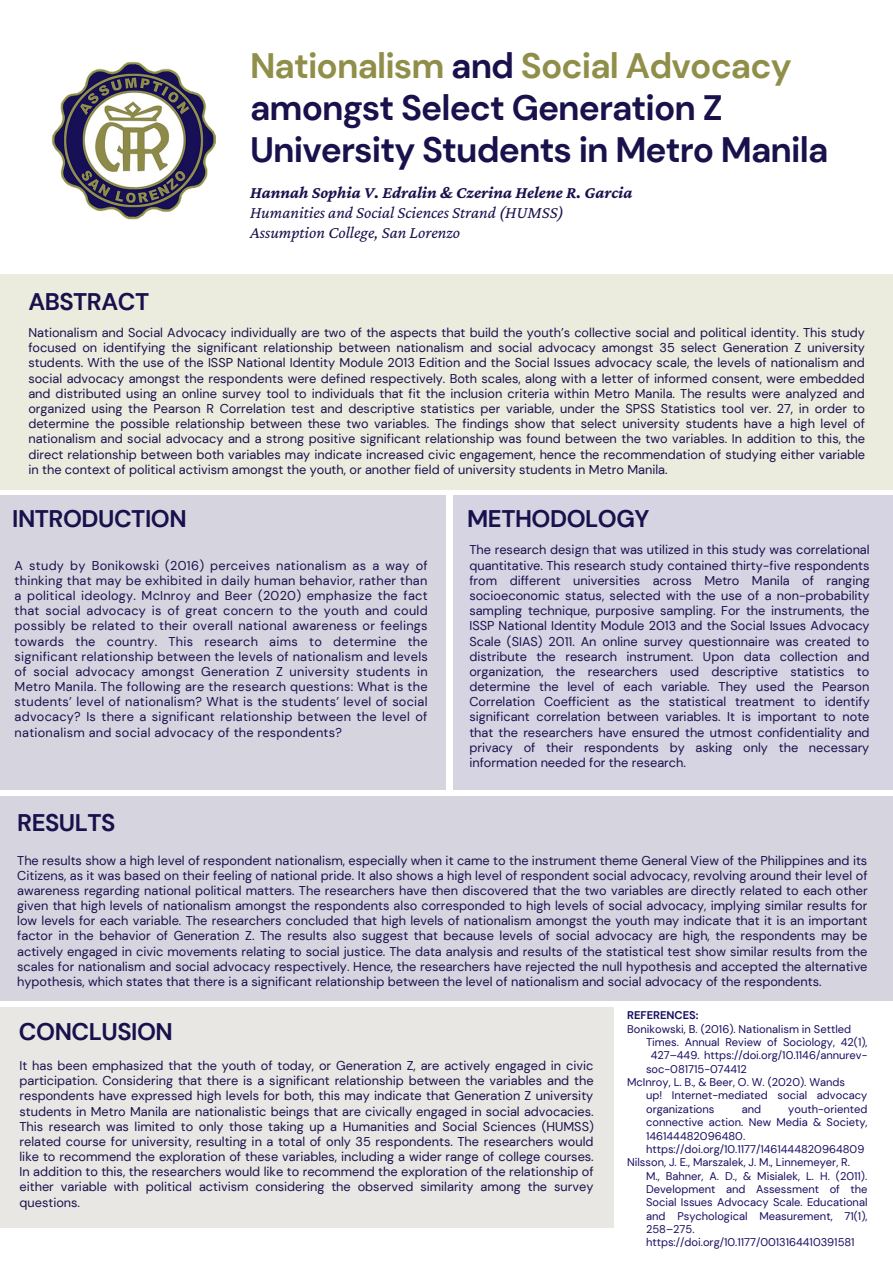
<style>
.page{position:relative;width:893px;height:1263px;background:#fff}
.page>*{position:absolute;margin:0;border:0;box-sizing:border-box;transform-origin:0 0}
.t1{font:700 35.25px/42.2px "DM Sans";letter-spacing:-.025em;color:#18114c}
.t2{font:700 24px "DM Sans";letter-spacing:-.02em;color:#18114c}
.t3{font:italic 17.1px "Crimson Pro";color:#18114c}
.t4{font:italic 700 17.1px "Crimson Pro";color:#18114c}
.t5{font:12.75px/15.2px "DM Sans";color:#18114c;text-align:justify}
.t6{font:11.18px/13.4px "DM Sans";color:#170e60}
.t7{font:700 11.18px "DM Sans";color:#170e60}
.s1{color:#908f49}
</style>
<div class="page">
<img style="left:51px;top:61px;width:165px;height:159px">
<div style="left:0;top:495px;width:446px;height:294px;background:#d6d5df"></div>
<div style="left:0;top:796px;width:893px;height:204px;background:#d6d5df"></div>
<div style="left:453px;top:495px;width:440px;height:294px;background:#d6d4e2"></div>
<div style="left:0;top:1007px;width:613px;height:220px;background:#e8e7e3"></div>
<div style="left:0;top:274px;width:893px;height:216px;background:#ebebde"></div>
<p class="t1" style="left:250px;top:44px;width:580px"><span class="s1">Nationalism</span> and <span class="s1">Social Advocacy </span>amongst Select Generation Z<br>University Students in Metro Manila</p>
<p class="t4" style="left:250px;top:182px;width:384px">Hannah Sophia V. Edralin &amp; Czerina Helene R. Garcia</p>
<p class="t3" style="left:250px;top:202px;width:315px">Humanities and Social Sciences Strand (HUMSS)</p>
<p class="t3" style="left:250px;top:223px;width:212px">Assumption College, San Lorenzo</p>
<p class="t2" style="left:28px;top:287px;width:122px">ABSTRACT</p>
<p class="t5" style="left:28px;top:325px;width:838px">Nationalism and Social Advocacy individually are two of the aspects that build the youth’s collective social and political identity. This study focused on identifying the significant relationship between nationalism and social advocacy amongst 35 select Generation Z university students. With the use of the ISSP National Identity Module 2013 Edition and the Social Issues advocacy scale, the levels of nationalism and social advocacy amongst the respondents were defined respectively. Both scales, along with a letter of informed consent, were embedded and distributed using an online survey tool to individuals that fit the inclusion criteria within Metro Manila. The results were analyzed and organized using the Pearson R Correlation test and descriptive statistics per variable, under the SPSS Statistics tool ver. 27, in order to determine the possible relationship between these two variables. The findings show that select university students have a high level of nationalism and social advocacy and a strong positive significant relationship was found between the two variables. In addition to this, the direct relationship between both variables may indicate increased civic engagement, hence the recommendation of studying either variable in the context of political activism amongst the youth, or another field of university students in Metro Manila.</p>
<p class="t2" style="left:12px;top:503px;width:176px">INTRODUCTION</p>
<p class="t5" style="left:15px;top:557px;width:415px">A study by Bonikowski (2016) perceives nationalism as a way of thinking that may be exhibited in daily human behavior, rather than a political ideology. McInroy and Beer (2020) emphasize the fact that social advocacy is of great concern to the youth and could possibly be related to their overall national awareness or feelings towards the country. This research aims to determine the significant relationship between the levels of nationalism and levels of social advocacy amongst Generation Z university students in Metro Manila. The following are the research questions: What is the students’ level of nationalism? What is the students’ level of social advocacy? Is there a significant relationship between the level of nationalism and social advocacy of the respondents?</p>
<p class="t2" style="left:17px;top:807px;width:100px">RESULTS</p>
<p class="t2" style="left:467px;top:503px;width:184px">METHODOLOGY</p>
<p class="t5" style="left:469px;top:542px;width:402px">The research design that was utilized in this study was correlational quantitative. This research study contained thirty-five respondents from different universities across Metro Manila of ranging socioeconomic status, selected with the use of a non-probability sampling technique, purposive sampling. For the instruments, the ISSP National Identity Module 2013 and the Social Issues Advocacy Scale (SIAS) 2011. An online survey questionnaire was created to distribute the research instrument. Upon data collection and organization, the researchers used descriptive statistics to determine the level of each variable. They used the Pearson Correlation Coefficient as the statistical treatment to identify significant correlation between variables. It is important to note that the researchers have ensured the utmost confidentiality and privacy of their respondents by asking only the necessary information needed for the research.</p>
<p class="t5" style="left:17px;top:852px;width:852px">The results show a high level of respondent nationalism, especially when it came to the instrument theme General View of the Philippines and its Citizens, as it was based on their feeling of national pride. It also shows a high level of respondent social advocacy, revolving around their level of awareness regarding national political matters. The researchers have then discovered that the two variables are directly related to each other given that high levels of nationalism amongst the respondents also corresponded to high levels of social advocacy, implying similar results for low levels for each variable. The researchers concluded that high levels of nationalism amongst the youth may indicate that it is an important factor in the behavior of Generation Z. The results also suggest that because levels of social advocacy are high, the respondents may be actively engaged in civic movements relating to social justice. The data analysis and results of the statistical test show similar results from the scales for nationalism and social advocacy respectively. Hence, the researchers have rejected the null hypothesis and accepted the alternative hypothesis, which states that there is a significant relationship between the level of nationalism and social advocacy of the respondents.</p>
<p class="t2" style="left:19px;top:1016px;width:155px">CONCLUSION</p>
<p class="t5" style="left:19px;top:1058px;width:576px">It has been emphasized that the youth of today, or Generation Z, are actively engaged in civic participation. Considering that there is a significant relationship between the variables and the respondents have expressed high levels for both, this may indicate that Generation Z university students in Metro Manila are nationalistic beings that are civically engaged in social advocacies.<br>This research was limited to only those taking up a Humanities and Social Sciences (HUMSS) related course for university, resulting in a total of only 35 respondents. The researchers would like to recommend the exploration of these variables, including a wider range of college courses.<br>In addition to this, the researchers would like to recommend the exploration of the relationship of either variable with political activism considering the observed similarity among the survey questions.</p>
<p class="t7" style="left:627px;top:1008px;width:73px">REFERENCES:</p>
<p class="t6" style="left:627px;top:1022px;width:225px">Bonikowski, B. (2016). Nationalism in Settled</p>
<p class="t6" style="left:646px;top:1035px;width:223px">Times. Annual Review of Sociology, 42(1),</p>
<p class="t6" style="left:650px;top:1049px;width:218px">427–449. https://doi.org/10.1146/annurev-</p>
<p class="t6" style="left:646px;top:1062px;width:102px">soc-081715-074412</p>
<p class="t6" style="left:627px;top:1075px;width:219px">McInroy, L. B., &amp; Beer, O. W. (2020). Wands</p>
<p class="t6" style="left:646px;top:1089px;width:223px">up! Internet-mediated social advocacy organizations</p>
<p class="t6" style="left:646px;top:1102px;width:223px;text-indent:142px">youth-oriented connective action. New Media &amp; Society,<br>146144482096480. https://doi.org/10.1177/1461444820964809</p>
<p class="t6" style="left:627px;top:1156px;width:224px">Nilsson, J. E., Marszalek, J. M., Linnemeyer, R.</p>
<p class="t6" style="left:646px;top:1169px;width:223px">M., Bahner, A. D., &amp; Misialek, L. H. (2011).<br>Development and Assessment of the Social Issues Advocacy Scale. Educational and Psychological Measurement, 71(1), 258–275. https://doi.org/10.1177/0013164410391581</p>
<p class="t6" style="left:741px;top:1102px;width:21px">and</p>
</div>
